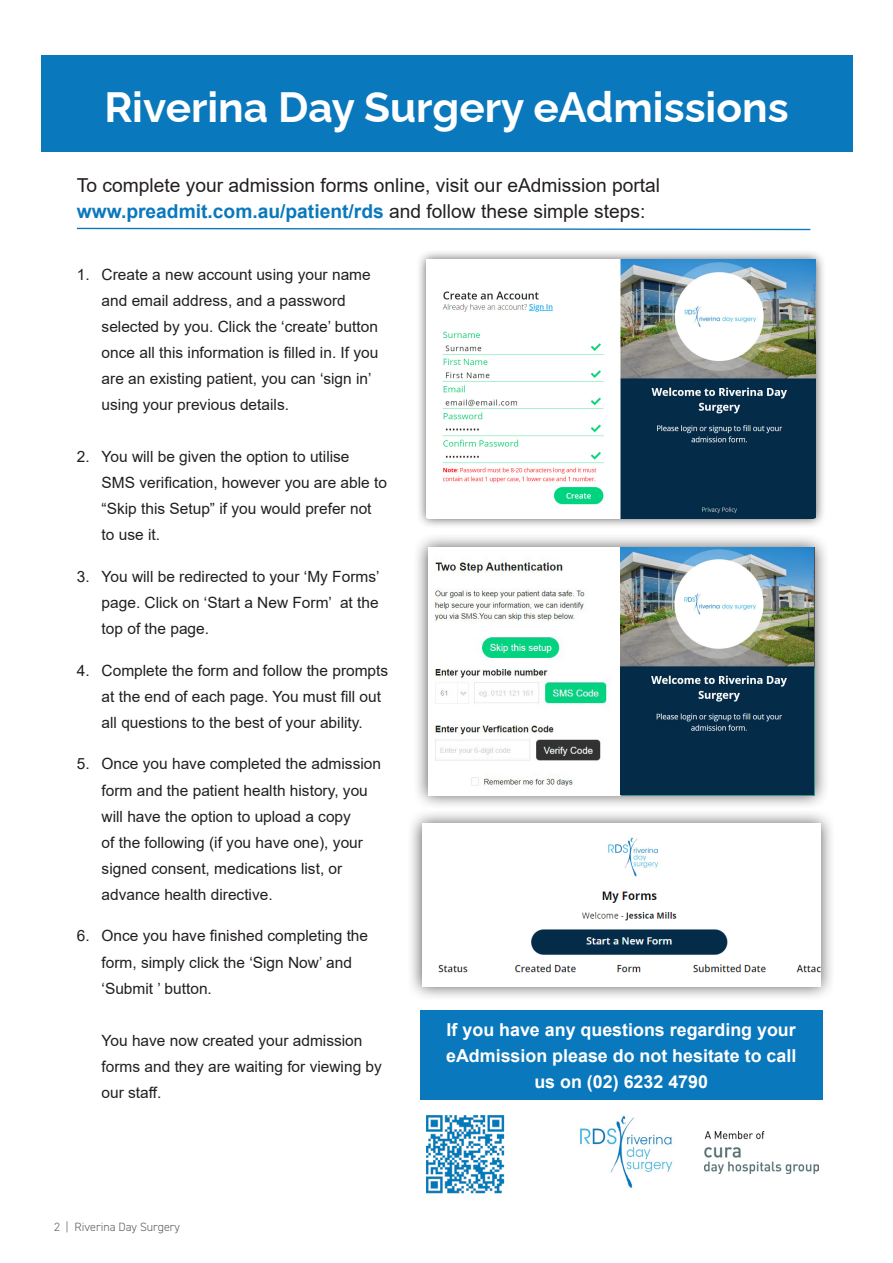
<style>
.page{position:relative;width:893px;height:1263px;background:#fff}
.page>*{position:absolute;margin:0;border:0;box-sizing:border-box;transform-origin:0 0}
.t1{font:100 42.3px "Raleway";color:#fff}
.t2{font:19.2px/26.1px "Arial";color:#231f20}
.t3{font:700 17.85px/26.1px "Arial";color:#fff;text-align:center}
.t4{font:15.45px/26.1px "Arial";color:#231f20}
.t5{font:300 12px "DIN2014";color:#595d5f}
.s1{font-weight:700;color:#0a78bc}
</style>
<div class="page">
<div style="left:417px;top:249px;width:409px;height:280px;background:#231f20;opacity:.75"></div>
<img style="left:427px;top:260px;width:388px;height:259px">
<div style="left:420px;top:1010px;width:402px;height:90px;background:#0a78bc"></div>
<svg style="left:76px;top:227px;width:735px;height:4px"></svg>
<img style="left:704px;top:1132px;width:114px;height:41px">
<div style="left:41px;top:55px;width:811px;height:96px;background:#0a78bc"></div>
<img style="left:580px;top:1115px;width:93px;height:73px">
<div style="left:407px;top:809px;width:428px;height:193px;background:#231f20;opacity:.75"></div>
<img style="left:422px;top:824px;width:398px;height:162px">
<div style="left:567px;top:836px;width:134px;height:43px;background:#fff"></div>
<img style="left:608px;top:837px;width:51px;height:40px">
<img style="left:426px;top:1115px;width:79px;height:79px">
<div style="left:413px;top:532px;width:416px;height:278px;background:#231f20;opacity:.75"></div>
<img style="left:428px;top:547px;width:192px;height:248px">
<img style="left:620px;top:547px;width:194px;height:248px">
<p class="t1" style="left:104px;top:73px;width:686px">Riverina Day Surgery eAdmissions</p>
<p class="t2" style="left:77px;top:172px;width:585px">To complete your admission forms online, visit our eAdmission portal <span class="s1">www.preadmit.com.au/patient/rds</span> and follow these simple steps:</p>
<p class="t4" style="left:102px;top:261px;width:278px;text-indent:-25px">1. Create a new account using your name and email address, and a password selected by you. Click the ‘create’ button once all this information is filled in. If you are an existing patient, you can ‘sign in’ using your previous details.</p>
<p class="t4" style="left:102px;top:444px;width:287px;text-indent:-25px">2. You will be given the option to utilise<br>SMS verification, however you are able to “Skip this Setup” if you would prefer not to use it.</p>
<p class="t4" style="left:102px;top:563px;width:279px;text-align:justify;text-indent:-25px">3. You will be redirected to your ‘My Forms’ page. Click on ‘Start a New Form’ at the top of the page.</p>
<p class="t4" style="left:102px;top:657px;width:288px;text-indent:-25px">4. Complete the form and follow the prompts at the end of each page. You must fill out all questions to the best of your ability.</p>
<p class="t4" style="left:102px;top:751px;width:281px;text-indent:-25px">5. Once you have completed the admission form and the patient health history, you will have the option to upload a copy<br>of the following (if you have one), your signed consent, medications list, or advance health directive.</p>
<p class="t4" style="left:102px;top:923px;width:268px;text-indent:-25px">6. Once you have finished completing the form, simply click the ‘Sign Now’ and ‘Submit ’ button.</p>
<p class="t4" style="left:102px;top:1027px;width:282px">You have now created your admission forms and they are waiting for viewing by our staff.</p>
<p class="t5" style="left:54px;top:1220px;width:128px">2 | Riverina Day Surgery</p>
<p class="t3" style="left:446px;top:1016px;width:352px">If you have any questions regarding your eAdmission please do not hesitate to call us on (02) 6232 4790</p>
</div>
